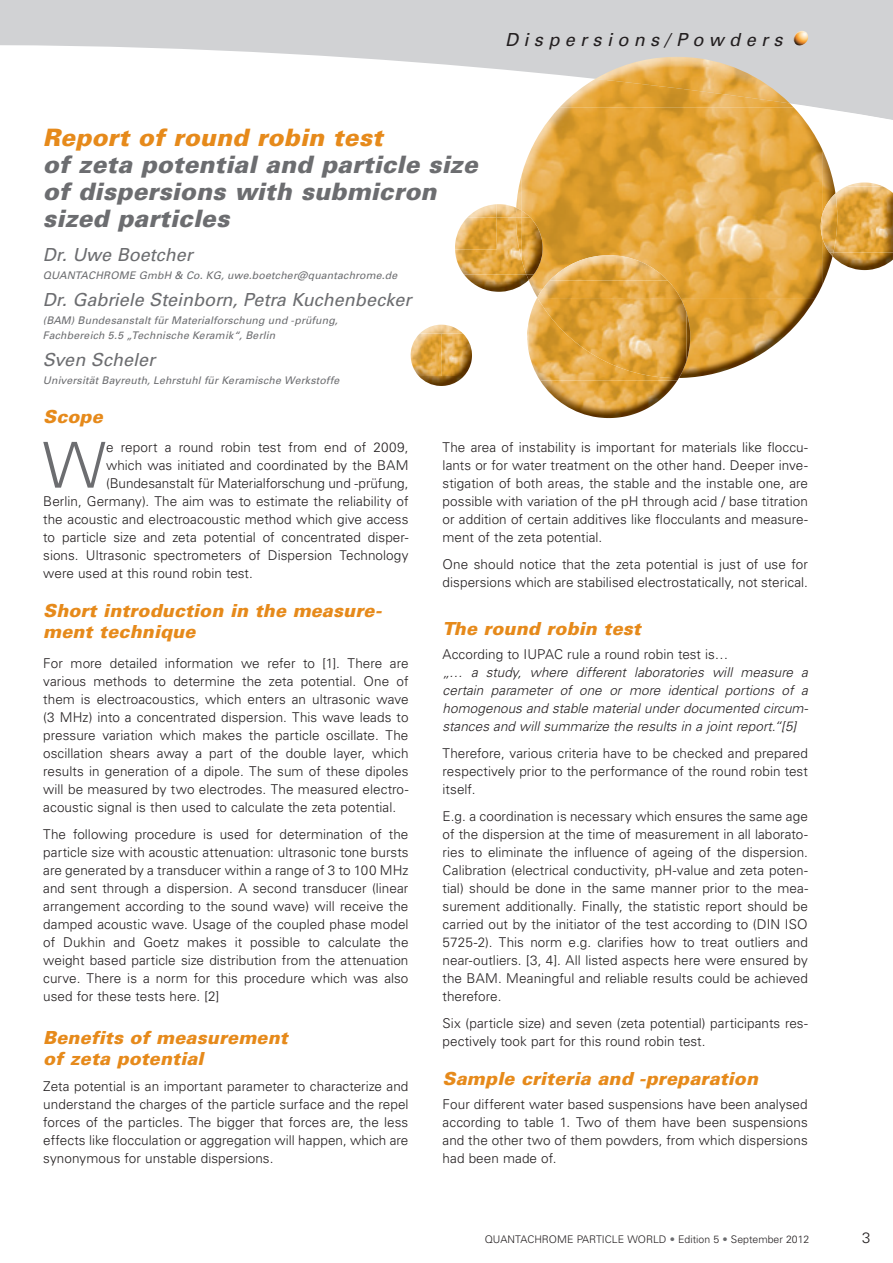
<style>
.page{position:relative;width:893px;height:1263px;background:#fff}
.page>*{position:absolute;margin:0;border:0;box-sizing:border-box;transform-origin:0 0}
.t1{font:300 63.3px "Univers";color:#6c6d70}
.t2{font:italic 900 24px/27px "Univers";letter-spacing:.005em;color:#6c6d70}
.t3{font:italic 900 24px "Univers";letter-spacing:.005em;color:#e68a1b}
.t4{font:italic 900 18px/21px "Univers";letter-spacing:.005em;color:#e68a1b}
.t5{font:italic 18px "Univers";color:#6c6d70}
.t6{font:italic 18px "Univers";letter-spacing:.3em;color:#231f20}
.t7{font:300 15px "Univers";color:#231f20}
.t8{font:300 13.5px/18px "Univers";color:#231f20;text-align:justify}
.t9{font:italic 300 13.5px/18px "Univers";color:#231f20;text-align:justify}
.t10{font:italic 10.5px/15px "Univers";letter-spacing:.015em;color:#6c6d70}
.t11{font:300 10.5px "Univers";color:#231f20}
.s1{color:#6c6d70}
</style>
<div class="page">
<svg style="left:0;top:0;width:893px;height:120px;fill:#d1d2d4"></svg>
<img style="left:516px;top:79px;width:277px;height:129px">
<img style="left:595px;top:57px;width:195px;height:46px">
<img style="left:687px;top:149px;width:148px;height:229px">
<img style="left:522px;top:107px;width:300px;height:191px">
<img style="left:26px;top:109px;width:471px;height:11px">
<img style="left:468px;top:204px;width:48px;height:13px">
<svg style="left:516px;top:208px;width:14px;height:9px"></svg>
<img style="left:464px;top:274px;width:65px;height:18px">
<svg style="left:526px;top:274px;width:8px;height:6px"></svg>
<img style="left:455px;top:217px;width:67px;height:57px">
<img style="left:516px;top:217px;width:6px;height:43px">
<img style="left:522px;top:217px;width:21px;height:57px">
<img style="left:455px;top:217px;width:42px;height:33px">
<svg style="left:527px;top:327px;width:1px;height:19px"></svg>
<img style="left:550px;top:255px;width:118px;height:26px">
<img style="left:540px;top:381px;width:74px;height:37px">
<img style="left:687px;top:313px;width:3px;height:47px">
<img style="left:528px;top:297px;width:151px;height:84px">
<img style="left:538px;top:298px;width:149px;height:80px">
<img style="left:537px;top:281px;width:143px;height:17px">
<img style="left:848px;top:182px;width:34px;height:4px">
<img style="left:832px;top:253px;width:36px;height:17px">
<svg style="left:829px;top:253px;width:4px;height:3px"></svg>
<img style="left:833px;top:186px;width:60px;height:67px">
<img style="left:822px;top:193px;width:15px;height:60px">
<svg style="left:821px;top:208px;width:4px;height:30px"></svg>
<img style="left:420px;top:325px;width:43px;height:9px">
<img style="left:419px;top:376px;width:45px;height:10px">
<img style="left:411px;top:334px;width:9px;height:19px">
<img style="left:441px;top:334px;width:31px;height:42px">
<img style="left:793px;top:31px;width:16px;height:15px">
<h3 class="t6" style="left:505px;top:33px;width:279px">Dispersions/Powders</h3>
<h2 class="t3" style="left:43px;top:129px;width:341px">Report of round robin test</h2>
<h2 class="t2" style="left:43px;top:154px;width:436px">of zeta potential and particle size of dispersions with submicron sized particles</h2>
<h3 class="t5" style="left:43px;top:248px;width:152px">Dr. Uwe Boetcher</h3>
<p class="t10" style="left:43px;top:269px;width:356px">QUANTACHROME GmbH &amp; Co. KG, uwe.boetcher@quantachrome.de</p>
<h3 class="t5" style="left:43px;top:293px;width:370px">Dr. Gabriele Steinborn, Petra Kuchenbecker</h3>
<p class="t10" style="left:43px;top:314px;width:296px">(BAM) Bundesanstalt für Materialforschung und -prüfung,<br>Fachbereich 5.5 „Technische Keramik“, Berlin</p>
<h3 class="t5" style="left:43px;top:353px;width:114px">Sven Scheler</h3>
<p class="t10" style="left:43px;top:374px;width:298px">Universität Bayreuth, Lehrstuhl für Keramische Werkstoffe</p>
<h3 class="t4" style="left:43px;top:408px;width:61px">Scope</h3>
<h1 class="t1" style="left:43px;top:442px;width:65px">W</h1>
<p class="t8" style="left:106px;top:439px;width:304px">e report a round robin test from end of 2009,</p>
<p class="t8" style="left:106px;top:457px;width:304px">which was initiated and coordinated by the BAM</p>
<p class="t8" style="left:106px;top:475px;width:304px">(Bundesanstalt für Materialforschung und -prüfung,</p>
<p class="t8" style="left:43px;top:493px;width:367px">Berlin, Germany). The aim was to estimate the reliability of</p>
<p class="t8" style="left:43px;top:511px;width:367px">the acoustic and electroacoustic method which give access</p>
<p class="t8" style="left:43px;top:529px;width:367px">to particle size and zeta potential of concentrated disper-</p>
<p class="t8" style="left:43px;top:547px;width:367px">sions. Ultrasonic spectrometers of Dispersion Technology</p>
<p class="t8" style="left:43px;top:565px;width:211px">were used at this round robin test.</p>
<h3 class="t4" style="left:43px;top:601px;width:340px">Short introduction in the measure&shy;ment technique</h3>
<p class="t8" style="left:43px;top:655px;width:367px">For more detailed information we refer to [1]. There are various methods to determine the zeta potential. One of them is electroacoustics, which enters an ultrasonic wave (3 MHz) into a concentrated dispersion. This wave leads to pressure variation which makes the particle oscillate. The oscillation shears away a part of the double layer, which results in generation of a dipole. The sum of these dipoles will be measured by two electrodes. The measured electro&shy;acoustic signal is then used to calculate the zeta potential.</p>
<p class="t8" style="left:43px;top:826px;width:367px">The following procedure is used for determination of the particle size with acoustic attenuation: ultrasonic tone bursts are generated by a transducer within a range of 3 to 100 MHz and sent through a dispersion. A second transducer (linear arrangement according to the sound wave) will receive the damped acoustic wave. Usage of the coupled phase model of Dukhin and Goetz makes it possible to calculate the weight based particle size distribution from the attenuation curve. There is a norm for this procedure which was also used for these tests here. [2]</p>
<h3 class="t4" style="left:43px;top:1029px;width:246px">Benefits of measurement of zeta potential</h3>
<p class="t8" style="left:43px;top:1078px;width:367px">Zeta potential is an important parameter to characterize and understand the charges of the particle surface and the repel forces of the particles. The bigger that forces are, the less effects like flocculation or aggregation will happen, which are synonymous for unstable dispersions.</p>
<p class="t8" style="left:443px;top:439px;width:367px">The area of instability is important for materials like floccu&shy;lants or for water treatment on the other hand. Deeper inve&shy;stigation of both areas, the stable and the instable one, are possible with variation of the pH through acid / base titration or addition of certain additives like flocculants and measure&shy;ment of the zeta potential.</p>
<p class="t8" style="left:443px;top:556px;width:367px">One should notice that the zeta potential is just of use for dispersions which are stabilised electrostatically, not sterical.</p>
<h3 class="t4" style="left:443px;top:619px;width:200px">The round robin test</h3>
<p class="t8" style="left:443px;top:646px;width:287px">According to IUPAC rule a round robin test is…</p>
<p class="t9" style="left:443px;top:664px;width:367px">„… a study, where different laboratories will measure a certain parameter of one or more identical portions of a homogenous and stable material under documented circum&shy;stances and will summarize the results in a joint report.“[5]</p>
<p class="t8" style="left:443px;top:745px;width:367px">Therefore, various criteria have to be checked and prepared respectively prior to the performance of the round robin test itself.</p>
<p class="t8" style="left:443px;top:808px;width:367px">E.g. a coordination is necessary which ensures the same age of the dispersion at the time of measurement in all laborato&shy;ries to eliminate the influence of ageing of the dispersion.<br>Calibration (electrical conductivity, pH-value and zeta poten&shy;tial) should be done in the same manner prior to the mea&shy;surement additionally. Finally, the statistic report should be carried out by the initiator of the test according to (DIN ISO 5725-2). This norm e.g. clarifies how to treat outliers and near-outliers. [3, 4]. All listed aspects here were ensured by the BAM. Meaningful and reliable results could be achieved therefore.</p>
<p class="t8" style="left:443px;top:1015px;width:367px">Six (particle size) and seven (zeta potential) participants res&shy;pectively took part for this round robin test.</p>
<h3 class="t4" style="left:443px;top:1069px;width:317px">Sample criteria and -preparation</h3>
<p class="t8" style="left:443px;top:1096px;width:367px">Four different water based suspensions have been analysed according to table 1. Two of them have been suspensions and the other two of them powders, from which dispersions had been made of.</p>
<p class="t11" style="left:485px;top:1236px;width:326px">QUANTACHROME PARTICLE WORLD <span class="s1">•</span> Edition 5 <span class="s1">•</span> September 2012</p>
<p class="t7" style="left:862px;top:1232px;width:10px">3</p>
</div>
